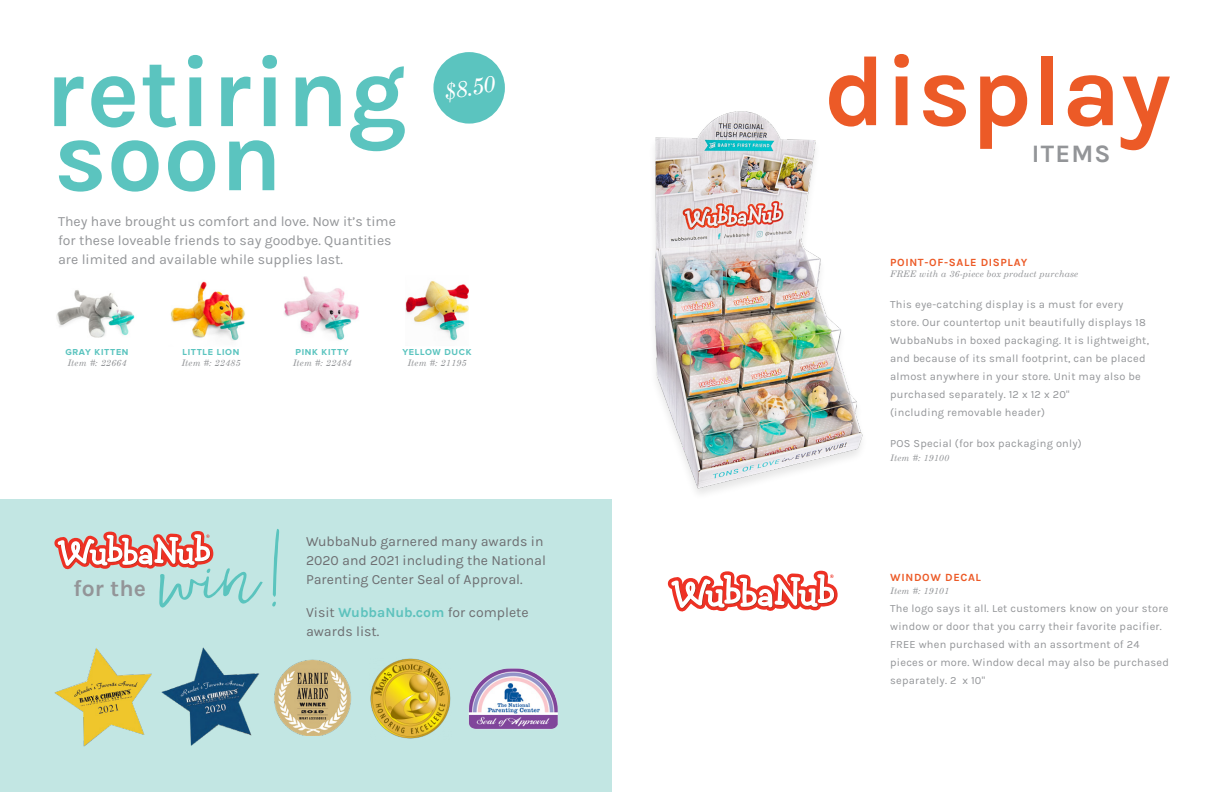
<style>
.page{position:relative;width:1224px;height:792px;background:#fff}
.page>*{position:absolute;margin:0;border:0;box-sizing:border-box;transform-origin:0 0}
.t1{font:136.2px "Foxglow";color:#5ac4be}
.t2{font:700 100px "Karla";color:#5bc4bf}
.t3{font:700 100px "Karla";color:#ec5a27}
.t4{font:700 25.1px "Karla";letter-spacing:.05em;color:#939598}
.t5{font:700 23px "Karla";color:#939598}
.t6{font:italic 22.8px "Century Schoolbook";color:#fff}
.t7{font:14px/19px "Karla";color:#939598}
.t8{font:14px/19px "Karla";color:#6d6e71}
.t9{font:11px/18px "Karla";letter-spacing:.02em;color:#939598}
.t10{font:700 11px "Karla";letter-spacing:.06em;color:#ec5a27}
.t11{font:italic 9px "Century Schoolbook";letter-spacing:.02em;color:#939598}
.t12{font:700 9px "Proxima Nova";letter-spacing:.075em;color:#5bc4bf}
.s1{font-weight:700;color:#5dc2bd}
</style>
<div class="page">
<div style="left:0;top:500px;width:612px;height:292px;background:#c2e6e3"></div>
<div style="left:433px;top:52px;width:72px;height:72px;background:#5bc4bf;border-radius:50%"></div>
<img style="left:654px;top:111px;width:209px;height:383px">
<svg style="left:668px;top:571px;width:170px;height:40px"></svg>
<img style="left:468px;top:668px;width:90px;height:61px">
<img style="left:370px;top:658px;width:81px;height:81px">
<img style="left:161px;top:647px;width:99px;height:99px">
<img style="left:274px;top:659px;width:77px;height:76px">
<svg style="left:54px;top:531px;width:159px;height:38px"></svg>
<img style="left:405px;top:281px;width:63px;height:60px">
<img style="left:284px;top:276px;width:75px;height:64px">
<img style="left:56px;top:290px;width:79px;height:48px">
<img style="left:170px;top:281px;width:75px;height:60px">
<img style="left:54px;top:648px;width:98px;height:99px">
<h2 class="t2" style="left:45px;top:35px;width:363px">retiring</h2>
<h2 class="t2" style="left:54px;top:99px;width:230px">soon</h2>
<p class="t7" style="left:58px;top:212px;width:339px">They have brought us comfort and love. Now it’s time for these loveable friends to say goodbye. Quantities are limited and available while supplies last.</p>
<h3 class="t6" style="left:441px;top:78px;width:54px;rotate:-10deg">$8.50</h3>
<p class="t12" style="left:65px;top:348px;width:65px">GRAY KITTEN</p>
<p class="t11" style="left:67px;top:357px;width:60px">Item #: 22664</p>
<p class="t12" style="left:182px;top:348px;width:59px">LITTLE LION</p>
<p class="t11" style="left:181px;top:357px;width:60px">Item #: 22485</p>
<p class="t12" style="left:296px;top:348px;width:55px">PINK KITTY</p>
<p class="t11" style="left:293px;top:357px;width:60px">Item #: 22484</p>
<p class="t12" style="left:402px;top:348px;width:71px">YELLOW DUCK</p>
<p class="t11" style="left:407px;top:357px;width:60px">Item #: 21195</p>
<h3 class="t5" style="left:74px;top:575px;width:74px">for the</h3>
<h1 class="t1" style="left:159px;top:501px;width:134px">win!</h1>
<p class="t8" style="left:306px;top:532px;width:242px">WubbaNub garnered many awards in<br>2020 and 2021 including the National<br>Parenting Center Seal of Approval.</p>
<p class="t8" style="left:306px;top:603px;width:224px">Visit <span class="s1">WubbaNub.com</span> for complete awards list.</p>
<h2 class="t3" style="left:824px;top:34px;width:349px">display</h2>
<h3 class="t4" style="left:1032px;top:139px;width:80px">ITEMS</h3>
<p class="t10" style="left:890px;top:256px;width:139px">POINT-OF-SALE DISPLAY</p>
<p class="t11" style="left:890px;top:268px;width:190px">FREE with a 36-piece box product purchase</p>
<p class="t9" style="left:890px;top:295px;width:260px">This eye-catching display is a must for every store. Our countertop unit beautifully displays 18<br>WubbaNubs in boxed packaging. It is lightweight, and because of its small footprint, can be placed almost anywhere in your store. Unit may also be purchased separately. 12 x 12 x 20"<br>(including removable header)</p>
<p class="t9" style="left:890px;top:435px;width:193px">POS Special (for box packaging only)</p>
<p class="t11" style="left:890px;top:452px;width:60px">Item #: 19100</p>
<p class="t10" style="left:890px;top:571px;width:92px">WINDOW DECAL</p>
<p class="t11" style="left:890px;top:585px;width:60px">Item #: 19101</p>
<p class="t9" style="left:890px;top:600px;width:280px">The logo says it all. Let customers know on your store window or door that you carry their favorite pacifier.<br>FREE when purchased with an assortment of 24 pieces or more. Window decal may also be purchased separately. 2 x 10"”</p>
</div>
